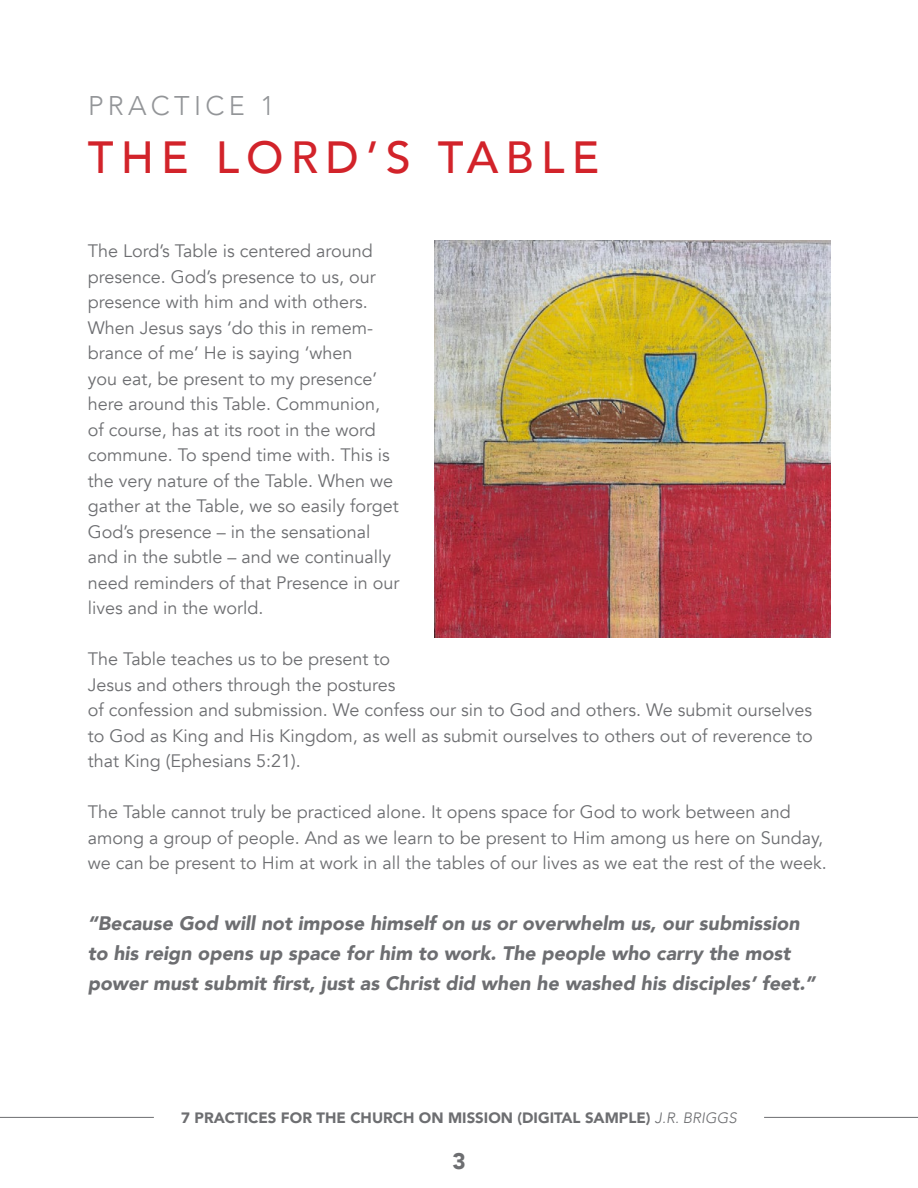
<style>
.page{position:relative;width:918px;height:1188px;background:#fff}
.page>*{position:absolute;margin:0;border:0;box-sizing:border-box;transform-origin:0 0}
.t1{font:500 45px "Avenir";letter-spacing:.16em;color:#d2232a}
.t2{font:300 27px "Avenir";letter-spacing:.16em;color:#939598}
.t3{font:900 22.5px "Avenir";color:#6d6e71}
.t4{font:italic 900 19.5px/30px "Avenir";color:#6d6e71}
.t5{font:18px/25.5px "Avenir";color:#6d6e71}
.t6{font:900 15px "Avenir";color:#6d6e71}
.s1{font-weight:300;font-style:italic}
</style>
<div class="page">
<hr style="left:764px;top:1117px;width:154px;height:1px;background:#6d6e71">
<hr style="left:0;top:1117px;width:154px;height:1px;background:#6d6e71">
<img style="left:434px;top:240px;width:396px;height:398px">
<h2 class="t2" style="left:88px;top:89px;width:188px">PRACTICE 1</h2>
<h1 class="t1" style="left:88px;top:119px;width:513px">THE LORD’S TABLE</h1>
<p class="t5" style="left:88px;top:238px;width:313px">The Lord’s Table is centered around presence. God’s presence to us, our presence with him and with others.<br>When Jesus says ‘do this in remem&shy;brance of me’ He is saying ‘when<br>you eat, be present to my presence’ here around this Table. Communion, of course, has at its root in the word commune. To spend time with. This is the very nature of the Table. When we gather at the Table, we so easily forget God’s presence – in the sensational and in the subtle – and we continually need reminders of that Presence in our lives and in the world.</p>
<p class="t5" style="left:88px;top:647px;width:727px">The Table teaches us to be present to<br>Jesus and others through the postures<br>of confession and submission. We confess our sin to God and others. We submit ourselves to God as King and His Kingdom, as well as submit ourselves to others out of reverence to that King (Ephesians 5:21).</p>
<p class="t5" style="left:88px;top:800px;width:740px">The Table cannot truly be practiced alone. It opens space for God to work between and among a group of people. And as we learn to be present to Him among us here on Sunday, we can be present to Him at work in all the tables of our lives as we eat the rest of the week.</p>
<p class="t4" style="left:88px;top:908px;width:729px">“Because God will not impose himself on us or overwhelm us, our submission to his reign opens up space for him to work. The people who carry the most power must submit first, just as Christ did when he washed his disciples’ feet.”</p>
<p class="t6" style="left:181px;top:1105px;width:557px">7 PRACTICES FOR THE CHURCH ON MISSION (DIGITAL SAMPLE) <span class="s1">J.R. BRIGGS</span></p>
<p class="t3" style="left:452px;top:1142px;width:15px">3</p>
</div>
